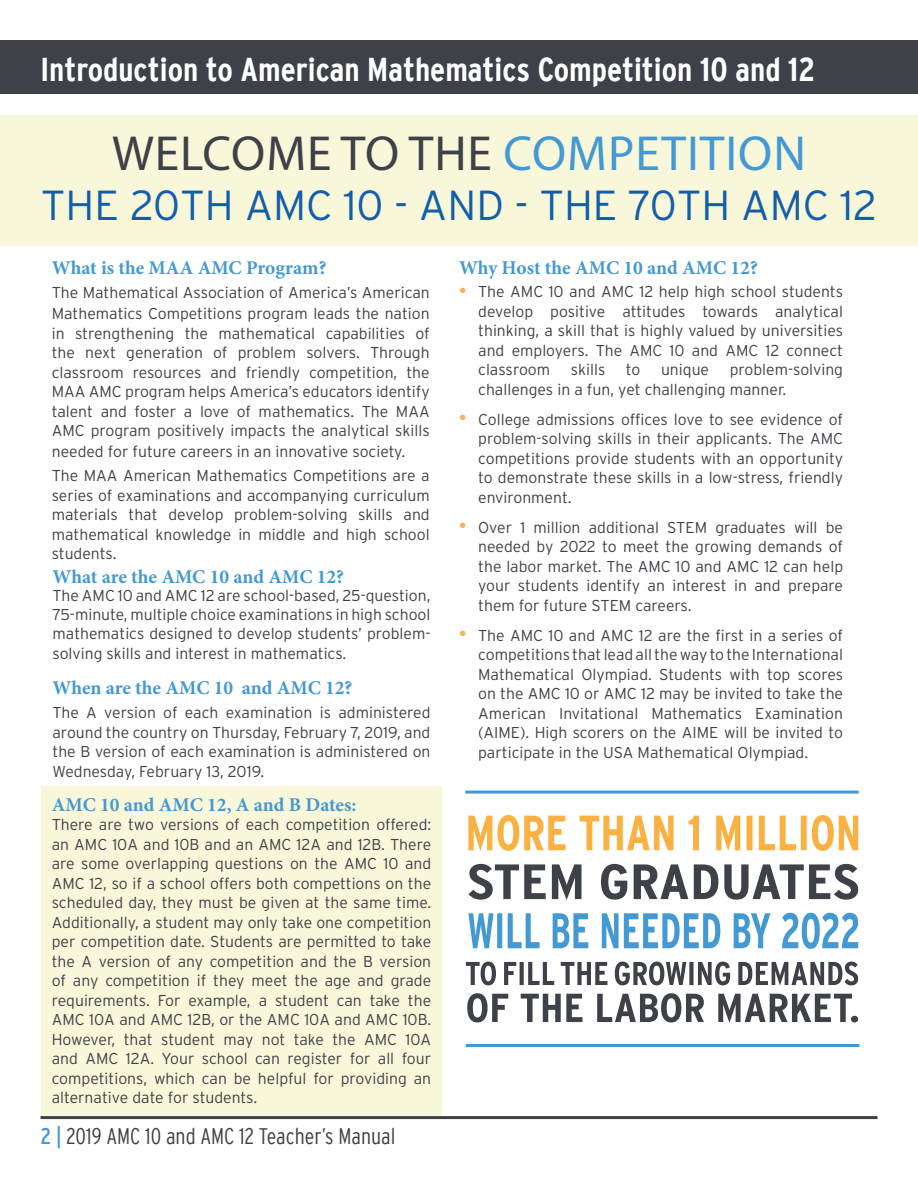
<style>
.page{position:relative;width:918px;height:1188px;background:#fff}
.page>*{position:absolute;margin:0;border:0;box-sizing:border-box;transform-origin:0 0}
.t1{font:49.5px "Myriad Pro";letter-spacing:.02em;color:#3e4148}
.t2{font:300 42px "Interstate";color:#135eab}
.t3{font:700 condensed 33px "Interstate";color:#fff}
.t4{font:300 condensed 22.5px "Interstate";color:#3e4148}
.t5{font:700 19.5px "Minion Pro";color:#4399d3}
.t6{font:condensed 18px "Interstate";color:#f3b356}
.t7{font:300 15.75px/19.5px "Interstate";color:#3e4148;text-align:justify}
.s1{color:#4399d3}
.s2{font-weight:400;color:#4399d3}
</style>
<div class="page">
<div style="left:0;top:40px;width:918px;height:54px;background:#3e4148"></div>
<hr style="left:40px;top:1116px;width:838px;height:3px;background:#3e4148">
<div style="left:0;top:115px;width:918px;height:131px;background:#f9f7da"></div>
<div style="left:41px;top:786px;width:401px;height:330px;background:#f9f7da"></div>
<hr style="left:465px;top:791px;width:394px;height:3px;background:#4399d3">
<hr style="left:466px;top:1044px;width:393px;height:3px;background:#4399d3">
<svg style="left:468px;top:815px;width:390px;height:36px"></svg>
<svg style="left:468px;top:864px;width:390px;height:36px"></svg>
<svg style="left:468px;top:913px;width:390px;height:36px"></svg>
<svg style="left:466px;top:962px;width:392px;height:24px"></svg>
<svg style="left:467px;top:993px;width:391px;height:30px"></svg>
<p class="t3" style="left:40px;top:51px;width:777px">Introduction to American Mathematics Competition 10 and 12</p>
<p class="t1" style="left:112px;top:123px;width:695px">WELCOME TO THE <span class="s1">COMPETITION</span></p>
<p class="t2" style="left:41px;top:182px;width:838px">THE 20TH AMC 10 - AND - THE 70TH AMC 12</p>
<p class="t5" style="left:52px;top:255px;width:276px">What is the MAA AMC Program?</p>
<p class="t7" style="left:52px;top:282px;width:380px;line-height:21px">The Mathematical Association of America’s American<br>Mathematics Competitions program leads the nation</p>
<p class="t7" style="left:52px;top:324px;width:380px">in strengthening the mathematical capabilities of the next generation of problem solvers. Through classroom resources and friendly competition, the MAA AMC program helps America’s educators identify talent and foster a love of mathematics. The MAA AMC program positively impacts the analytical skills</p>
<p class="t7" style="left:52px;top:442px;width:355px">needed for future careers in an innovative society.</p>
<p class="t7" style="left:52px;top:466px;width:380px">The MAA American Mathematics Competitions are a series of examinations and accompanying curriculum materials that develop problem-solving skills and mathematical knowledge in middle and high school students.</p>
<p class="t5" style="left:52px;top:563px;width:293px">What are the AMC 10 and AMC 12?</p>
<p class="t7" style="left:52px;top:586px;width:380px;line-height:19px">The AMC 10 and AMC 12 are school-based, 25-question, 75-minute, multiple choice examinations in high school mathematics designed to develop students’ problem&shy;solving skills and interest in mathematics.</p>
<p class="t5" style="left:52px;top:674px;width:301px">When are the AMC 10 and AMC 12?</p>
<p class="t7" style="left:52px;top:703px;width:380px">The A version of each examination is administered around the country on Thursday, February 7, 2019, and the B version of each examination is administered on Wednesday, February 13, 2019.</p>
<p class="t5" style="left:52px;top:791px;width:306px">AMC 10 and AMC 12, A and B Dates:</p>
<p class="t7" style="left:52px;top:815px;width:381px">There are two versions of each competition offered: an AMC 10A and 10B and an AMC 12A and 12B. There are some overlapping questions on the AMC 10 and AMC 12, so if a school offers both compettions on the scheduled day, they must be given at the same time.<br>Additionally, a student may only take one competition per competition date. Students are permitted to take the A version of any competition and the B version of any competition if they meet the age and grade requirements. For example, a student can take the AMC 10A and AMC 12B, or the AMC 10A and AMC 10B.<br>However, that student may not take the AMC 10A and AMC 12A. Your school can register for all four competitions, which can be helpful for providing an alternative date for students.</p>
<h3 class="t4" style="left:40px;top:1124px;width:357px"><span class="s2">2 |</span> 2019 AMC 10 and AMC 12 Teacher’s Manual</h3>
<p class="t5" style="left:459px;top:255px;width:300px">Why Host the AMC 10 and AMC 12?</p>
<p class="t6" style="left:459px;top:281px;width:9px">•</p>
<p class="t6" style="left:459px;top:408px;width:9px">•</p>
<p class="t6" style="left:459px;top:516px;width:9px">•</p>
<p class="t6" style="left:459px;top:624px;width:9px">•</p>
<p class="t7" style="left:478px;top:282px;width:366px">The AMC 10 and AMC 12 help high school students develop positive attitudes towards analytical thinking, a skill that is highly valued by universities and employers. The AMC 10 and AMC 12 connect classroom</p>
<p class="t7" style="left:478px;top:360px;width:366px;text-indent:251px">problem-solving challenges in a fun, yet challenging manner.</p>
<p class="t7" style="left:478px;top:409px;width:366px">College admissions offices love to see evidence of problem-solving skills in their applicants. The AMC competitions provide students with an opportunity to demonstrate these skills in a low-stress, friendly environment.</p>
<p class="t7" style="left:478px;top:517px;width:366px">Over 1 million additional STEM graduates will be needed by 2022 to meet the growing demands of the labor market. The AMC 10 and AMC 12 can help your students identify an interest in and prepare them for future STEM careers.</p>
<p class="t7" style="left:478px;top:625px;width:366px">The AMC 10 and AMC 12 are the first in a series of competitions that lead all the way to the International Mathematical Olympiad. Students with top scores on the AMC 10 or AMC 12 may be invited to take the American Invitational Mathematics Examination (AIME). High scorers on the AIME will be invited to participate in the USA Mathematical Olympiad.</p>
<p class="t7" style="left:571px;top:360px;width:36px">skills</p>
<p class="t7" style="left:626px;top:360px;width:16px">to</p>
<p class="t7" style="left:661px;top:360px;width:50px">unique</p>
</div>
